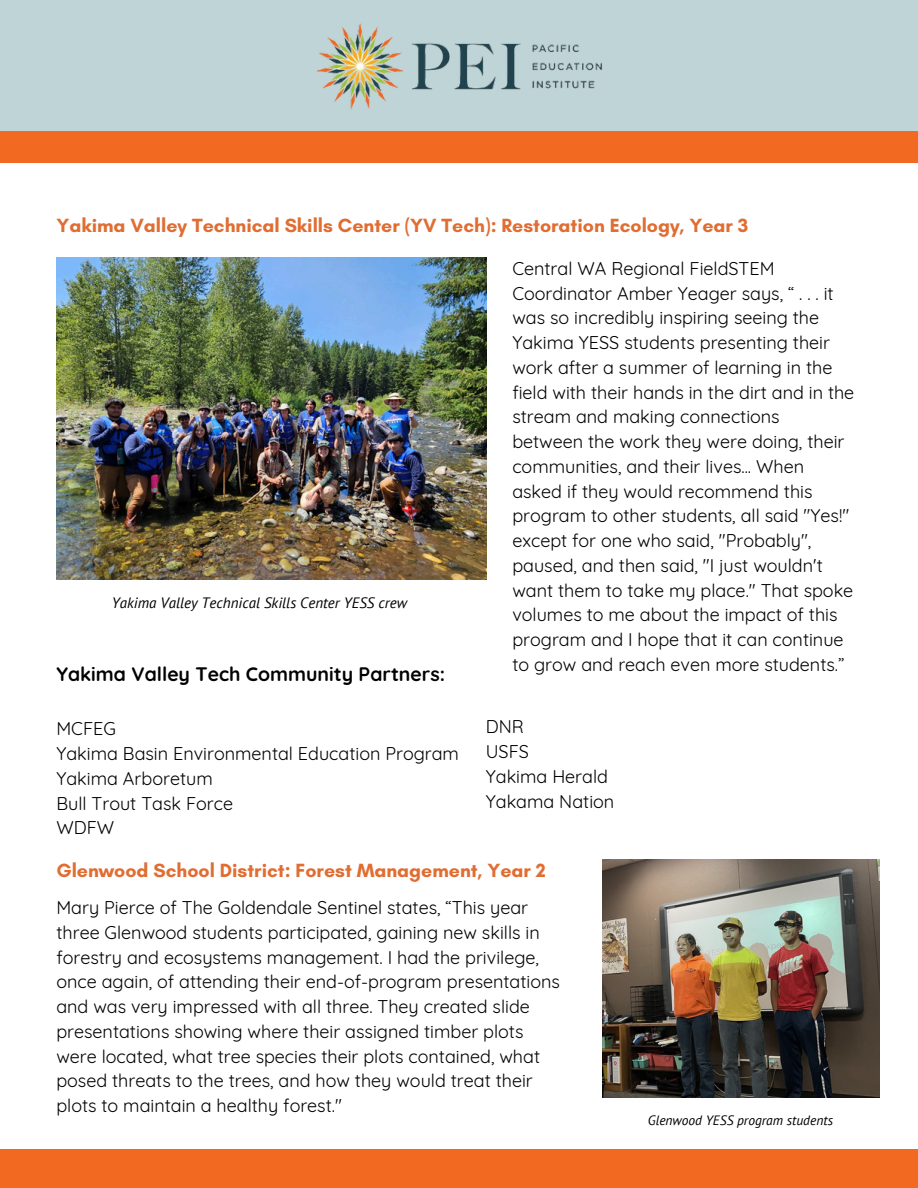
<style>
.page{position:relative;width:918px;height:1188px;background:#fff}
.page>*{position:absolute;margin:0;border:0;box-sizing:border-box;transform-origin:0 0}
.t1{font:700 19.5px "Glacial Indifference";color:#e06d32}
.t2{font:700 19.5px "Quicksand";color:#000}
.t3{font:18px/24.8px "Quicksand";color:#000}
.t4{font:italic 15px "PT Sans";color:#000}
.t5{font:italic 13.5px "PT Sans";color:#000}
</style>
<div class="page">
<div style="left:0;top:124px;width:918px;height:39px;background:#f26921"></div>
<div style="left:0;top:0;width:918px;height:131px;background:#bfd4d7"></div>
<img style="left:316px;top:23px;width:286px;height:87px">
<div style="left:0;top:1150px;width:918px;height:38px;background:#f26921"></div>
<img style="left:56px;top:258px;width:430px;height:321px">
<img style="left:602px;top:860px;width:277px;height:237px">
<h1 class="t1" style="left:56px;top:213px;width:693px">Yakima Valley Technical Skills Center (YV Tech): Restoration Ecology, Year 3</h1>
<h1 class="t4" style="left:112px;top:593px;width:297px">Yakima Valley Technical Skills Center YESS crew</h1>
<h2 class="t2" style="left:56px;top:662px;width:390px">Yakima Valley Tech Community Partners:</h2>
<h2 class="t3" style="left:56px;top:716px;width:404px">MCFEG<br>Yakima Basin Environmental Education Program<br>Yakima Arboretum<br>Bull Trout Task Force<br>WDFW</h2>
<h2 class="t3" style="left:512px;top:256px;width:343px">Central WA Regional FieldSTEM Coordinator Amber Yeager says, “ . . . it was so incredibly inspiring seeing the Yakima YESS students presenting their work after a summer of learning in the field with their hands in the dirt and in the stream and making connections between the work they were doing, their communities, and their lives... When asked if they would recommend this program to other students, all said "Yes!" except for one who said, "Probably", paused, and then said, "I just wouldn't want them to take my place." That spoke volumes to me about the impact of this program and I hope that it can continue to grow and reach even more students.”</h2>
<p class="t3" style="left:486px;top:714px;width:130px">DNR<br>USFS<br>Yakima Herald<br>Yakama Nation</p>
<h2 class="t1" style="left:56px;top:858px;width:491px">Glenwood School District: Forest Management, Year 2</h2>
<p class="t3" style="left:56px;top:895px;width:505px">Mary Pierce of The Goldendale Sentinel states, “This year three Glenwood students participated, gaining new skills in forestry and ecosystems management. I had the privilege, once again, of attending their end-of-program presentations and was very impressed with all three. They created slide presentations showing where their assigned timber plots were located, what tree species their plots contained, what posed threats to the trees, and how they would treat their plots to maintain a healthy forest."</p>
<p class="t5" style="left:648px;top:1111px;width:187px">Glenwood YESS program students</p>
</div>
